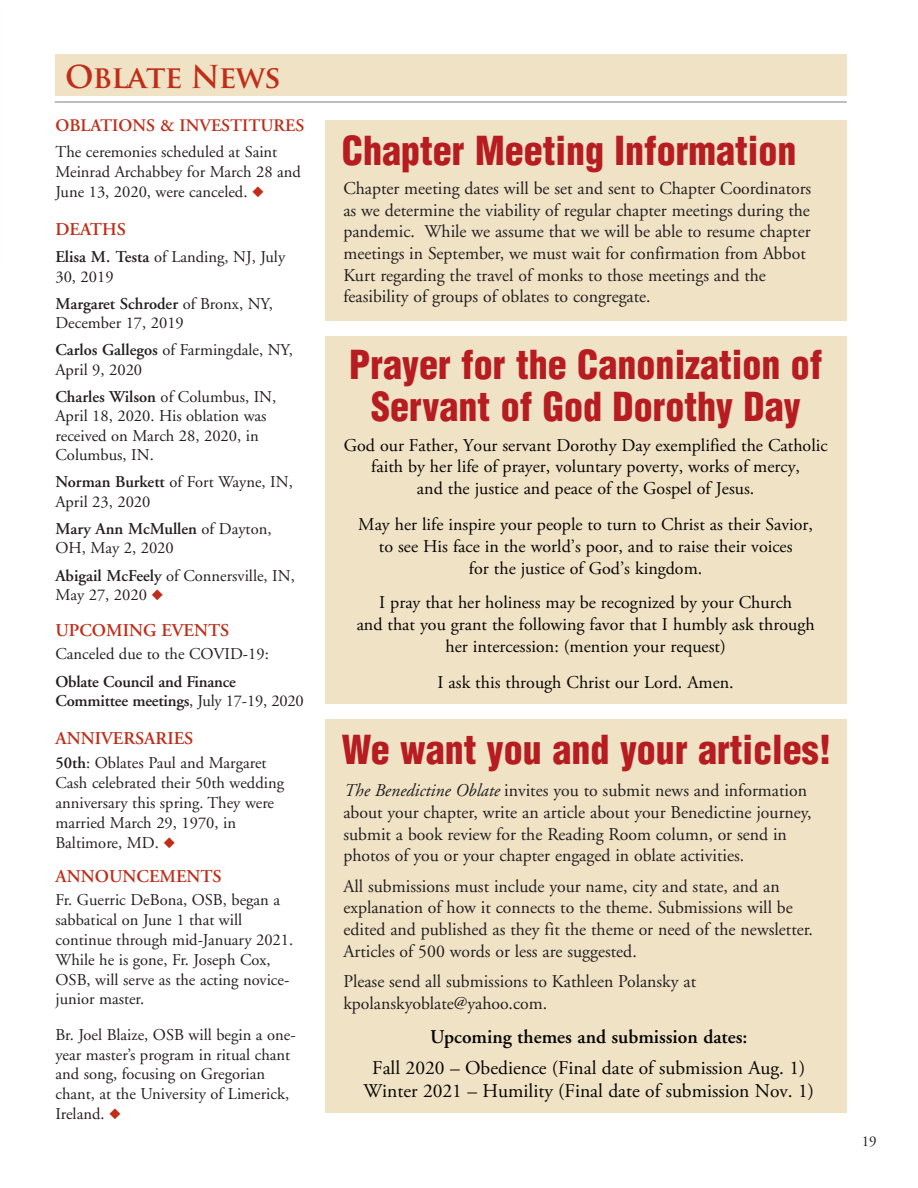
<style>
.page{position:relative;width:918px;height:1188px;background:#fff}
.page>*{position:absolute;margin:0;border:0;box-sizing:border-box;transform-origin:0 0}
.t1{font:900 condensed 39px/42.5px "Helvetica";color:#b61c20;text-align:center}
.t2{font:700 30.75px "Trajan Pro";letter-spacing:-.03em;color:#c02d19}
.t3{font:19.5px/23.4px "Adobe Garamond Pro";color:#070504;text-align:center}
.t4{font:600 19.5px "Adobe Garamond";color:#070504}
.t5{font:18px/21.6px "Adobe Garamond";color:#231f20}
.t6{font:18px/21.6px "Adobe Garamond Pro";color:#070504;text-align:center}
.t7{font:600 18px "Adobe Garamond";color:#c02d19}
.t8{font:600 17.7px "Adobe Garamond";color:#c02d19}
.t9{font:16.5px/20px "Adobe Garamond";color:#231f20}
.t10{font:600 16.5px/19.8px "Adobe Garamond";letter-spacing:-.015em;color:#231f20}
.t11{font:15px "Adobe Garamond";color:#231f20}
.s1{color:#c02d19}
.s2{font-weight:600}
.s3{font-weight:400}
.s4{font-style:italic}
</style>
<div class="page">
<div style="left:55px;top:54px;width:792px;height:42px;background:#efe2c5"></div>
<hr style="left:55px;top:101px;width:792px;height:2px;background:#a8a9ad">
<div style="left:325px;top:719px;width:522px;height:394px;background:#efe2c5"></div>
<div style="left:325px;top:336px;width:522px;height:368px;background:#efe2c5"></div>
<div style="left:325px;top:120px;width:522px;height:201px;background:#efe2c5"></div>
<h2 class="t2" style="left:65px;top:59px;width:217px">Oblate News</h2>
<p class="t8" style="left:56px;top:119px;width:250px">OBLATIONS &amp; INVESTITURES</p>
<p class="t9" style="left:56px;top:143px;width:247px">The ceremonies scheduled at Saint<br>Meinrad Archabbey for March 28 and<br>June 13, 2020, were canceled. <span class="s1">◆</span></p>
<p class="t7" style="left:56px;top:222px;width:72px">DEATHS</p>
<p class="t9" style="left:55px;top:249px;width:231px;line-height:19.5px"><span class="s2">Elisa M. Testa</span> of Landing, NJ, July<br>30, 2019</p>
<p class="t9" style="left:55px;top:295px;width:219px;line-height:19.5px"><span class="s2">Margaret Schroder</span> of Bronx, NY,<br>December 17, 2019</p>
<p class="t9" style="left:56px;top:342px;width:239px;line-height:19.5px"><span class="s2">Carlos Gallegos</span> of Farmingdale, NY,<br>April 9, 2020</p>
<p class="t9" style="left:56px;top:388px;width:222px;line-height:19.5px"><span class="s2">Charles Wilson</span> of Columbus, IN,<br>April 18, 2020. His oblation was received on March 28, 2020, in<br>Columbus, IN.</p>
<p class="t9" style="left:56px;top:474px;width:239px;line-height:19.5px"><span class="s2">Norman Burkett</span> of Fort Wayne, IN,<br>April 23, 2020</p>
<p class="t9" style="left:56px;top:520px;width:218px;line-height:19.5px"><span class="s2">Mary Ann McMullen</span> of Dayton,<br>OH, May 2, 2020</p>
<p class="t9" style="left:56px;top:567px;width:241px;line-height:19.5px"><span class="s2">Abigail McFeely</span> of Connersville, IN,<br>May 27, 2020 <span class="s1">◆</span></p>
<p class="t7" style="left:56px;top:623px;width:175px">UPCOMING EVENTS</p>
<p class="t9" style="left:56px;top:645px;width:215px">Canceled due to the COVID-19:</p>
<p class="t10" style="left:55px;top:673px;width:250px">Oblate Council and Finance<br>Committee meetings<span class="s3">, July 17-19, 2020</span></p>
<p class="t7" style="left:56px;top:732px;width:139px">ANNIVERSARIES</p>
<p class="t9" style="left:55px;top:754px;width:230px"><span class="s2">50th</span>: Oblates Paul and Margaret<br>Cash celebrated their 50th wedding anniversary this spring. They were married March 29, 1970, in<br>Baltimore, MD. <span class="s1">◆</span></p>
<p class="t7" style="left:56px;top:869px;width:168px">ANNOUNCEMENTS</p>
<p class="t9" style="left:55px;top:892px;width:239px">Fr. Guerric DeBona, OSB, began a sabbatical on June 1 that will continue through mid-January 2021.<br>While he is gone, Fr. Joseph Cox,<br>OSB, will serve as the acting novice&shy;junior master.</p>
<p class="t9" style="left:55px;top:1026px;width:242px">Br. Joel Blaize, OSB will begin a one&shy;year master’s program in ritual chant and song, focusing on Gregorian chant, at the University of Limerick,<br>Ireland. <span class="s1">◆</span></p>
<h1 class="t1" style="left:342px;top:130px;width:456px">Chapter Meeting Information</h1>
<p class="t5" style="left:343px;top:179px;width:469px">Chapter meeting dates will be set and sent to Chapter Coordinators as we determine the viability of regular chapter meetings during the pandemic. While we assume that we will be able to resume chapter meetings in September, we must wait for confirmation from Abbot Kurt regarding the travel of monks to those meetings and the feasibility of groups of oblates to congregate.</p>
<h1 class="t1" style="left:349px;top:344px;width:475px">Prayer for the Canonization of<br>Servant of God Dorothy Day</h1>
<p class="t6" style="left:344px;top:436px;width:485px">God our Father, Your servant Dorothy Day exemplified the Catholic faith by her life of prayer, voluntary poverty, works of mercy,<br>and the justice and peace of the Gospel of Jesus.</p>
<p class="t6" style="left:358px;top:515px;width:456px">May her life inspire your people to turn to Christ as their Savior, to see His face in the world’s poor, and to raise their voices<br>for the justice of God’s kingdom.</p>
<p class="t6" style="left:357px;top:593px;width:459px">I pray that her holiness may be recognized by your Church<br>and that you grant the following favor that I humbly ask through her intercession: (mention your request)</p>
<p class="t6" style="left:438px;top:673px;width:298px">I ask this through Christ our Lord. Amen.</p>
<h1 class="t1" style="left:342px;top:729px;width:491px">We want you and your articles!</h1>
<p class="t5" style="left:343px;top:781px;width:470px"><span class="s4">The Benedictine Oblate</span> invites you to submit news and information about your chapter, write an article about your Benedictine journey, submit a book review for the Reading Room column, or send in photos of you or your chapter engaged in oblate activities.</p>
<p class="t5" style="left:343px;top:877px;width:471px">All submissions must include your name, city and state, and an explanation of how it connects to the theme. Submissions will be edited and published as they fit the theme or need of the newsletter.<br>Articles of 500 words or less are suggested.</p>
<p class="t5" style="left:343px;top:972px;width:354px">Please send all submissions to Kathleen Polansky at kpolanskyoblate@yahoo.com.</p>
<p class="t4" style="left:430px;top:1029px;width:319px">Upcoming themes and submission dates:</p>
<p class="t3" style="left:364px;top:1058px;width:452px">Fall 2020 – Obedience (Final date of submission Aug. 1)<br>Winter 2021 – Humility (Final date of submission Nov. 1)</p>
<p class="t11" style="left:862px;top:1136px;width:16px">19</p>
</div>
